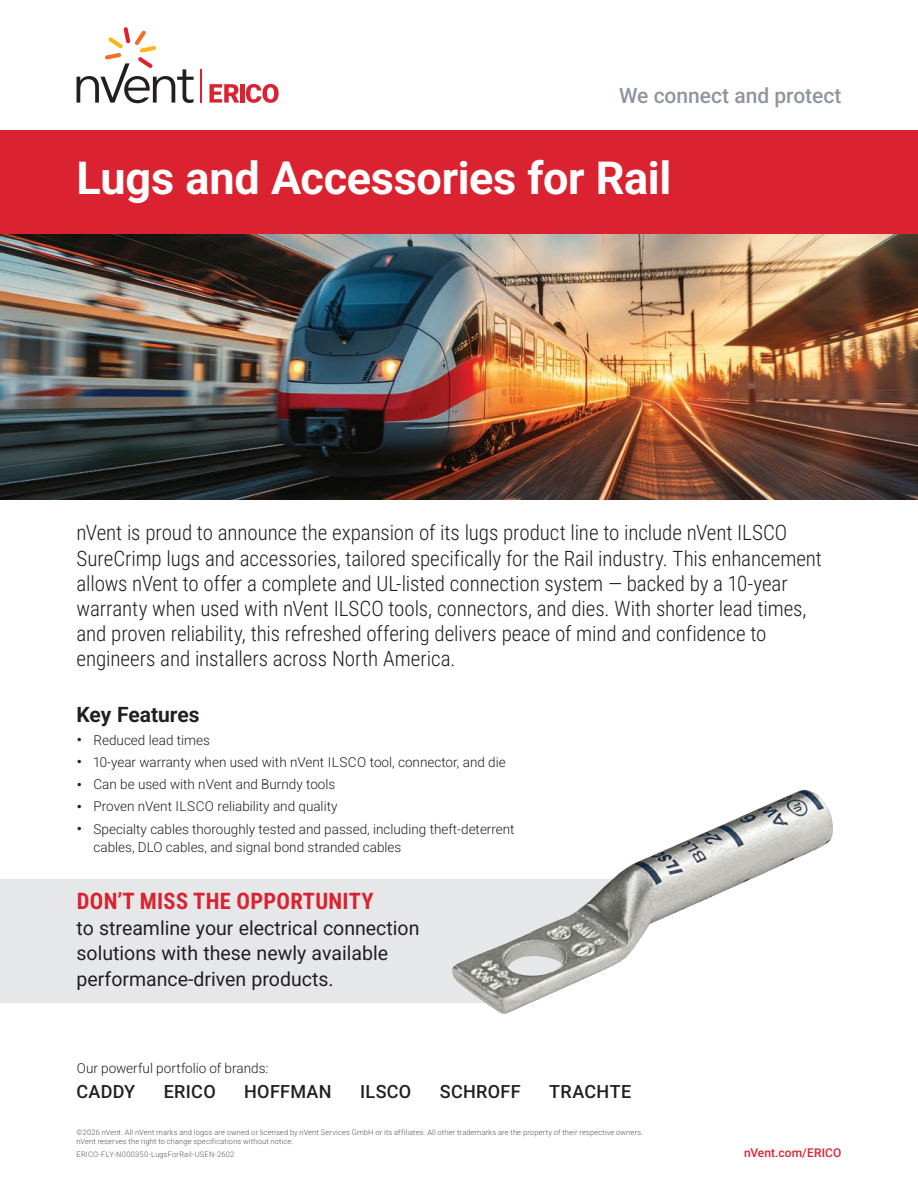
<style>
.page{position:relative;width:918px;height:1188px;background:#fff}
.page>*{position:absolute;margin:0;border:0;box-sizing:border-box;transform-origin:0 0}
.Headline-SingleLine__30_31{font:700 45px "Roboto";letter-spacing:-.005em;color:#fff}
.Subhead2{font:700 22.5px "Roboto Condensed";letter-spacing:.015em;color:#db2230}
.Description{font:300 21px/25.2px "Roboto Condensed";letter-spacing:-.005em;color:#231f20}
.t1{font:500 21px "Roboto";color:#8f959e}
.Subhead_For_Flyer{font:700 21px "Roboto";color:#231f20}
.Subhead2-2{font:19.5px/25.5px "Roboto";color:#231f20}
.t2{font:500 18px "Roboto";letter-spacing:.02em;color:#231f20}
.t3{font:300 13.5px/18px "Roboto";color:#231f20}
.t4{font:500 12px "Roboto";letter-spacing:.01em;color:#db2230}
.t5{font:300 7.5px/9px "Roboto";letter-spacing:.02em;color:#57585a}
.s1{font-size:18px}
</style>
<div class="page">
<hr style="left:201px;top:69px;width:1px;height:34px;background:#db2230">
<svg style="left:77px;top:27px;width:117px;height:76px"></svg>
<svg style="left:246px;top:84px;width:33px;height:19px"></svg>
<div style="left:240px;top:84px;width:5px;height:19px;background:#db2230"></div>
<svg style="left:209px;top:84px;width:30px;height:19px"></svg>
<div style="left:0;top:130px;width:918px;height:105px;background:#db2230"></div>
<img style="left:0;top:235px;width:918px;height:264px">
<div style="left:0;top:879px;width:452px;height:124px;background:#e6e7e9"></div>
<img style="left:452px;top:790px;width:381px;height:224px">
<p class="t1" style="left:619px;top:81px;width:224px">We connect and protect</p>
<p class="Headline-SingleLine__30_31" style="left:77px;top:147px;width:596px">Lugs and Accessories for Rail</p>
<p class="Description" style="left:77px;top:520px;width:747px">nVent is proud to announce the expansion of its lugs product line to include nVent ILSCO SureCrimp lugs and accessories, tailored specifically for the Rail industry. This enhancement allows nVent to offer a complete and UL-listed connection system — backed by a 10-year warranty when used with nVent ILSCO tools, connectors, and dies. With shorter lead times, and proven reliability, this refreshed offering delivers peace of mind and confidence to engineers and installers across North America.</p>
<p class="Subhead_For_Flyer" style="left:77px;top:700px;width:124px">Key Features</p>
<p class="t3" style="left:77px;top:730px;width:135px"><span class="s1">•</span> Reduced lead times</p>
<p class="t3" style="left:77px;top:753px;width:431px"><span class="s1">•</span> 10-year warranty when used with nVent ILSCO tool, connector, and die</p>
<p class="t3" style="left:77px;top:775px;width:260px"><span class="s1">•</span> Can be used with nVent and Burndy tools</p>
<p class="t3" style="left:77px;top:797px;width:262px"><span class="s1">•</span> Proven nVent ILSCO reliability and quality</p>
<p class="t3" style="left:94px;top:819px;width:423px;text-indent:-17px"><span class="s1">•</span> Specialty cables thoroughly tested and passed, including theft-deterrent cables, DLO cables, and signal bond stranded cables</p>
<p class="Subhead2" style="left:77px;top:885px;width:298px">DON’T MISS THE OPPORTUNITY</p>
<p class="Subhead2-2" style="left:77px;top:914px;width:344px">to streamline your electrical connection solutions with these newly available performance-driven products.</p>
<p class="t3" style="left:77px;top:1058px;width:193px">Our powerful portfolio of brands:</p>
<p class="t2" style="left:77px;top:1079px;width:60px">CADDY</p>
<p class="t2" style="left:164px;top:1079px;width:54px">ERICO</p>
<p class="t2" style="left:244px;top:1079px;width:89px">HOFFMAN</p>
<p class="t2" style="left:360px;top:1079px;width:53px">ILSCO</p>
<p class="t2" style="left:440px;top:1079px;width:82px">SCHROFF</p>
<p class="t2" style="left:549px;top:1079px;width:84px">TRACHTE</p>
<p class="t5" style="left:77px;top:1127px;width:568px">©2026 nVent. All nVent marks and logos are owned or licensed by nVent Services GmbH or its affiliates. All other trademarks are the property of their respective owners. nVent reserves the right to change specifications without notice.</p>
<p class="t5" style="left:77px;top:1150px;width:159px">ERICO-FLY-N000350-LugsForRail-USEN-2602</p>
<p class="t4" style="left:744px;top:1144px;width:99px">nVent.com/ERICO</p>
</div>
